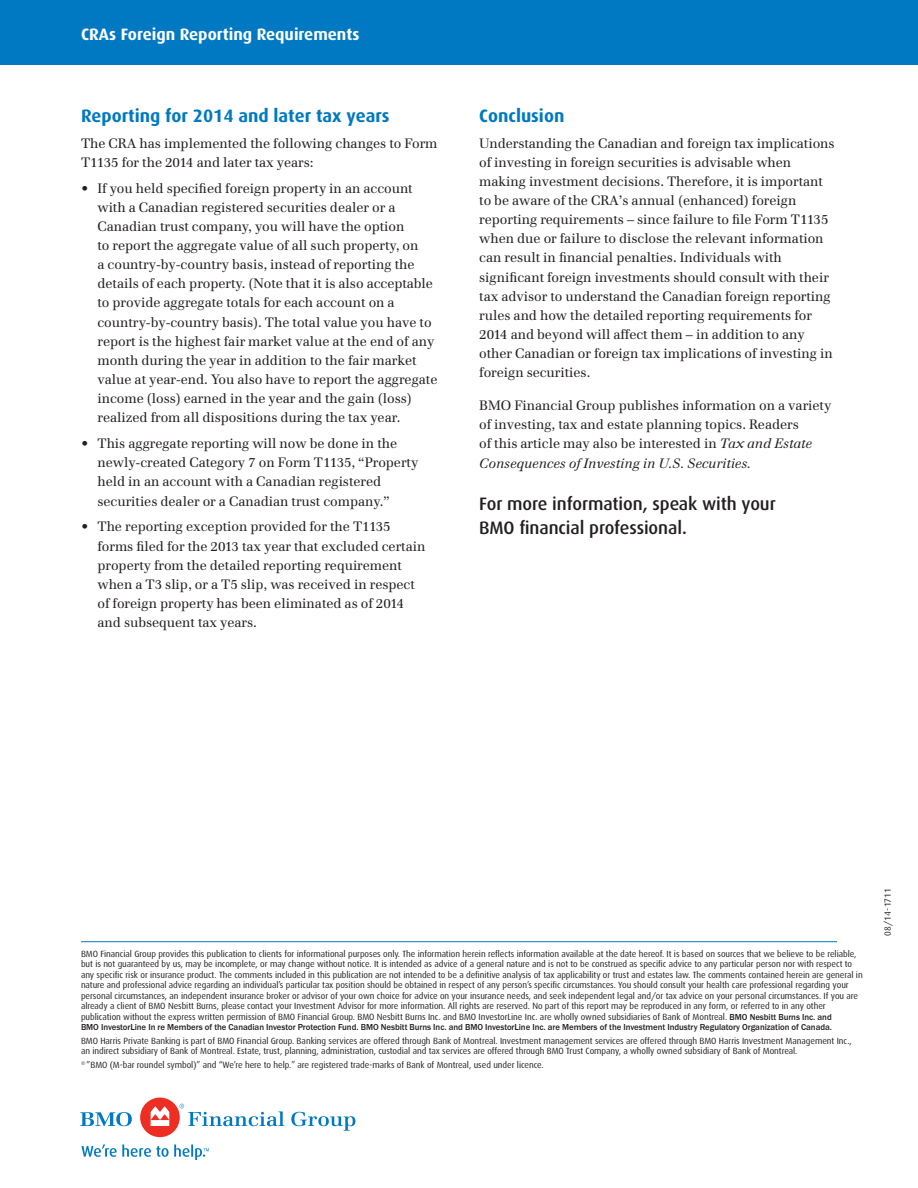
<style>
.page{position:relative;width:918px;height:1188px;background:#fff}
.page>*{position:absolute;margin:0;border:0;box-sizing:border-box;transform-origin:0 0}
.t1{font:500 18px/24px "Dax";letter-spacing:-.005em;color:#231f20}
.t2{font:700 18px "Dax";color:#0079c2}
.t3{font:700 16.5px "Dax";color:#fff}
.t4{font:13.5px/19.2px "Emona";letter-spacing:-.005em;color:#231f20}
.t5{font:9px/10.5px "Dax";letter-spacing:-.005em;color:#231f20}
.s1{font-style:italic}
.s2{font-family:"Franklin Gothic Itc T";font-weight:500}
</style>
<div class="page">
<div style="left:0;top:0;width:918px;height:65px;background:#0079c2"></div>
<hr style="left:81px;top:941px;width:756px;height:1px;background:#0079c2">
<svg style="left:80px;top:1112px;width:52px;height:14px"></svg>
<div style="left:140px;top:1098px;width:40px;height:39px;background:#ee2e22;border-radius:50%"></div>
<svg style="left:151px;top:1107px;width:18px;height:19px"></svg>
<svg style="left:179px;top:1104px;width:105px;height:22px"></svg>
<svg style="left:291px;top:1112px;width:64px;height:19px"></svg>
<svg style="left:81px;top:1144px;width:128px;height:16px"></svg>
<h2 class="t3" style="left:81px;top:25px;width:280px">CRAs Foreign Reporting Requirements</h2>
<h2 class="t2" style="left:81px;top:105px;width:310px">Reporting for 2014 and later tax years</h2>
<p class="t4" style="left:81px;top:133px;width:358px">The CRA has implemented the following changes to Form<br>T1135 for the 2014 and later tax years:</p>
<p class="t4" style="left:97px;top:178px;width:341px;text-indent:-16px">• If you held specified foreign property in an account with a Canadian registered securities dealer or a Canadian trust company, you will have the option<br>to report the aggregate value of all such property, on<br>a country-by-country basis, instead of reporting the details of each property. (Note that it is also acceptable to provide aggregate totals for each account on a country-by-country basis). The total value you have to report is the highest fair market value at the end of any month during the year in addition to the fair market value at year-end. You also have to report the aggregate income (loss) earned in the year and the gain (loss) realized from all dispositions during the tax year.</p>
<p class="t4" style="left:97px;top:434px;width:322px;text-indent:-16px">• This aggregate reporting will now be done in the newly-created Category 7 on Form T1135, “Property held in an account with a Canadian registered securities dealer or a Canadian trust company.”</p>
<p class="t4" style="left:97px;top:517px;width:329px;text-indent:-16px">• The reporting exception provided for the T1135 forms filed for the 2013 tax year that excluded certain property from the detailed reporting requirement when a T3 slip, or a T5 slip, was received in respect of foreign property has been eliminated as of 2014 and subsequent tax years.</p>
<h2 class="t2" style="left:479px;top:105px;width:87px">Conclusion</h2>
<p class="t4" style="left:479px;top:133px;width:357px">Understanding the Canadian and foreign tax implications of investing in foreign securities is advisable when making investment decisions. Therefore, it is important to be aware of the CRA’s annual (enhanced) foreign reporting requirements – since failure to file Form T1135 when due or failure to disclose the relevant information can result in financial penalties. Individuals with significant foreign investments should consult with their tax advisor to understand the Canadian foreign reporting rules and how the detailed reporting requirements for 2014 and beyond will affect them – in addition to any other Canadian or foreign tax implications of investing in foreign securities.</p>
<p class="t4" style="left:479px;top:395px;width:354px">BMO Financial Group publishes information on a variety of investing, tax and estate planning topics. Readers<br>of this article may also be interested in <span class="s1">Tax and Estate Consequences of Investing in U.S. Securities.</span></p>
<p class="t1" style="left:479px;top:492px;width:298px">For more information, speak with your<br>BMO financial professional.</p>
<p class="t5" style="left:81px;top:948px;width:783px">BMO Financial Group provides this publication to clients for informational purposes only. The information herein reflects information available at the date hereof. It is based on sources that we believe to be reliable, but is not guaranteed by us, may be incomplete, or may change without notice. It is intended as advice of a general nature and is not to be construed as specific advice to any particular person nor with respect to any specific risk or insurance product. The comments included in this publication are not intended to be a definitive analysis of tax applicability or trust and estates law. The comments contained herein are general in nature and professional advice regarding an individual’s particular tax position should be obtained in respect of any person’s specific circumstances. You should consult your health care professional regarding your personal circumstances, an independent insurance broker or advisor of your own choice for advice on your insurance needs, and seek independent legal and/or tax advice on your personal circumstances. If you are already a client of BMO Nesbitt Burns, please contact your Investment Advisor for more information. All rights are reserved. No part of this report may be reproduced in any form, or referred to in any other publication without the express written permission of BMO Financial Group. BMO Nesbitt Burns Inc. and BMO InvestorLine Inc. are wholly owned subsidiaries of Bank of Montreal. <span class="s2">BMO Nesbitt Burns Inc. and<br>BMO InvestorLine In re Members of the Canadian Investor Protection Fund. BMO Nesbitt Burns Inc. and BMO InvestorLine Inc. are Members of the Investment Industry Regulatory Organization of Canada.</span></p>
<p class="t5" style="left:81px;top:1036px;width:772px">BMO Harris Private Banking is part of BMO Financial Group. Banking services are offered through Bank of Montreal. Investment management services are offered through BMO Harris Investment Management Inc., an indirect subsidiary of Bank of Montreal. Estate, trust, planning, administration, custodial and tax services are offered through BMO Trust Company, a wholly owned subsidiary of Bank of Montreal.</p>
<p class="t5" style="left:81px;top:1060px;width:464px"><sup>®</sup> ”BMO (M-bar roundel symbol)” and “We’re here to help.” are registered trade-marks of Bank of Montreal, used under licence.</p>
<p class="t5" style="left:882px;top:936px;width:50px;rotate:-90deg">08/14-1711</p>
</div>
